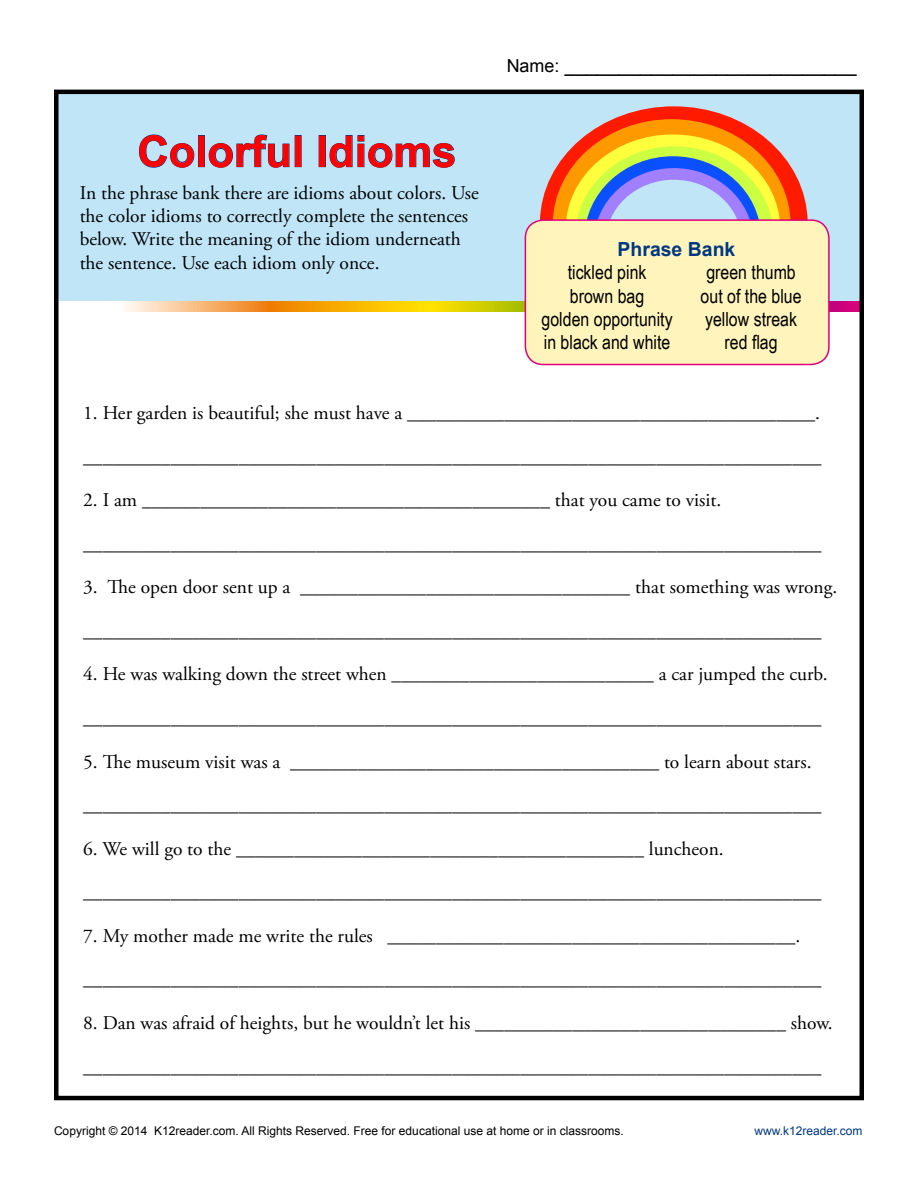
<style>
.page{position:relative;width:918px;height:1188px;background:#fff}
.page>*{position:absolute;margin:0;border:0;box-sizing:border-box;transform-origin:0 0}
.t1{font:700 43.5px "Arial";color:#f00}
.t2{font:19.5px/23.2px "Adobe Garamond Pro";color:#000}
.t3{font:19.5px "Arial Narrow";color:#000}
.t4{font:19.5px "Arial";color:#000}
.t5{font:700 19.5px "Arial";color:#003882}
.t6{font:12px "Arial";color:#000}
.t7{font:12px "Arial";color:#003882}
.s1{font-size:18px}
</style>
<div class="page">
<div style="left:54px;top:91px;width:810px;height:218px;background:#bfe5f7"></div>
<svg style="left:529px;top:106px;width:279px;height:120px"></svg>
<svg style="left:59px;top:302px;width:800px;height:10px;background:#efba4f"></svg>
<svg style="left:139px;top:134px;width:56px;height:34px"></svg>
<div style="left:198px;top:135px;width:7px;height:32px;border:1px solid #003882"></div>
<svg style="left:208px;top:134px;width:82px;height:34px"></svg>
<div style="left:319px;top:135px;width:7px;height:32px;border:1px solid #003882"></div>
<svg style="left:329px;top:135px;width:126px;height:33px"></svg>
<div style="left:525px;top:220px;width:304px;height:144px;background:#fff5bc;border-radius:18px"></div>
<div style="left:525px;top:219px;width:305px;height:146px;border:2px solid #e2007a;border-radius:18px"></div>
<div style="left:54px;top:90px;width:810px;height:1010px;border:4px solid #000"></div>
<h1 class="t1" style="left:137px;top:123px;width:321px">Colorful Idioms</h1>
<p class="t2" style="left:80px;top:181px;width:401px">In the phrase bank there are idioms about colors. Use the color idioms to correctly complete the sentences below. Write the meaning of the idiom underneath the sentence. Use each idiom only once.</p>
<p class="t4" style="left:507px;top:52px;width:351px"><span class="s1">Name:</span> ___________________________</p>
<p class="t5" style="left:618px;top:236px;width:119px">Phrase Bank</p>
<p class="t3" style="left:568px;top:258px;width:80px">tickled pink</p>
<p class="t3" style="left:706px;top:258px;width:91px">green thumb</p>
<p class="t3" style="left:570px;top:281px;width:76px">brown bag</p>
<p class="t3" style="left:701px;top:281px;width:102px">out of the blue</p>
<p class="t3" style="left:542px;top:305px;width:133px">golden opportunity</p>
<p class="t3" style="left:705px;top:305px;width:94px">yellow streak</p>
<p class="t3" style="left:544px;top:328px;width:128px">in black and white</p>
<p class="t3" style="left:725px;top:328px;width:55px">red flag</p>
<p class="t2" style="left:83px;top:402px;width:738px">1. Her garden is beautiful; she must have a __________________________________________.</p>
<p class="t2" style="left:83px;top:446px;width:740px">____________________________________________________________________________</p>
<p class="t2" style="left:83px;top:489px;width:640px">2. I am __________________________________________ that you came to visit.</p>
<p class="t2" style="left:83px;top:533px;width:740px">____________________________________________________________________________</p>
<p class="t2" style="left:83px;top:576px;width:756px">3. The open door sent up a __________________________________ that something was wrong.</p>
<p class="t2" style="left:83px;top:620px;width:740px">____________________________________________________________________________</p>
<p class="t2" style="left:83px;top:663px;width:746px">4. He was walking down the street when ___________________________ a car jumped the curb.</p>
<p class="t2" style="left:83px;top:707px;width:740px">____________________________________________________________________________</p>
<p class="t2" style="left:83px;top:750px;width:730px">5. The museum visit was a ______________________________________ to learn about stars.</p>
<p class="t2" style="left:83px;top:794px;width:740px">____________________________________________________________________________</p>
<p class="t2" style="left:83px;top:838px;width:642px">6. We will go to the __________________________________________ luncheon.</p>
<p class="t2" style="left:83px;top:881px;width:740px">____________________________________________________________________________</p>
<p class="t2" style="left:83px;top:925px;width:719px">7. My mother made me write the rules __________________________________________.</p>
<p class="t2" style="left:83px;top:968px;width:740px">____________________________________________________________________________</p>
<p class="t2" style="left:83px;top:1012px;width:751px">8. Dan was afraid of heights, but he wouldn’t let his ________________________________ show.</p>
<p class="t2" style="left:83px;top:1055px;width:740px">____________________________________________________________________________</p>
<p class="t6" style="left:54px;top:1123px;width:571px">Copyright © 2014 K12reader.com. All Rights Reserved. Free for educational use at home or in classrooms.</p>
<p class="t7" style="left:754px;top:1123px;width:110px">www.k12reader.com</p>
</div>
